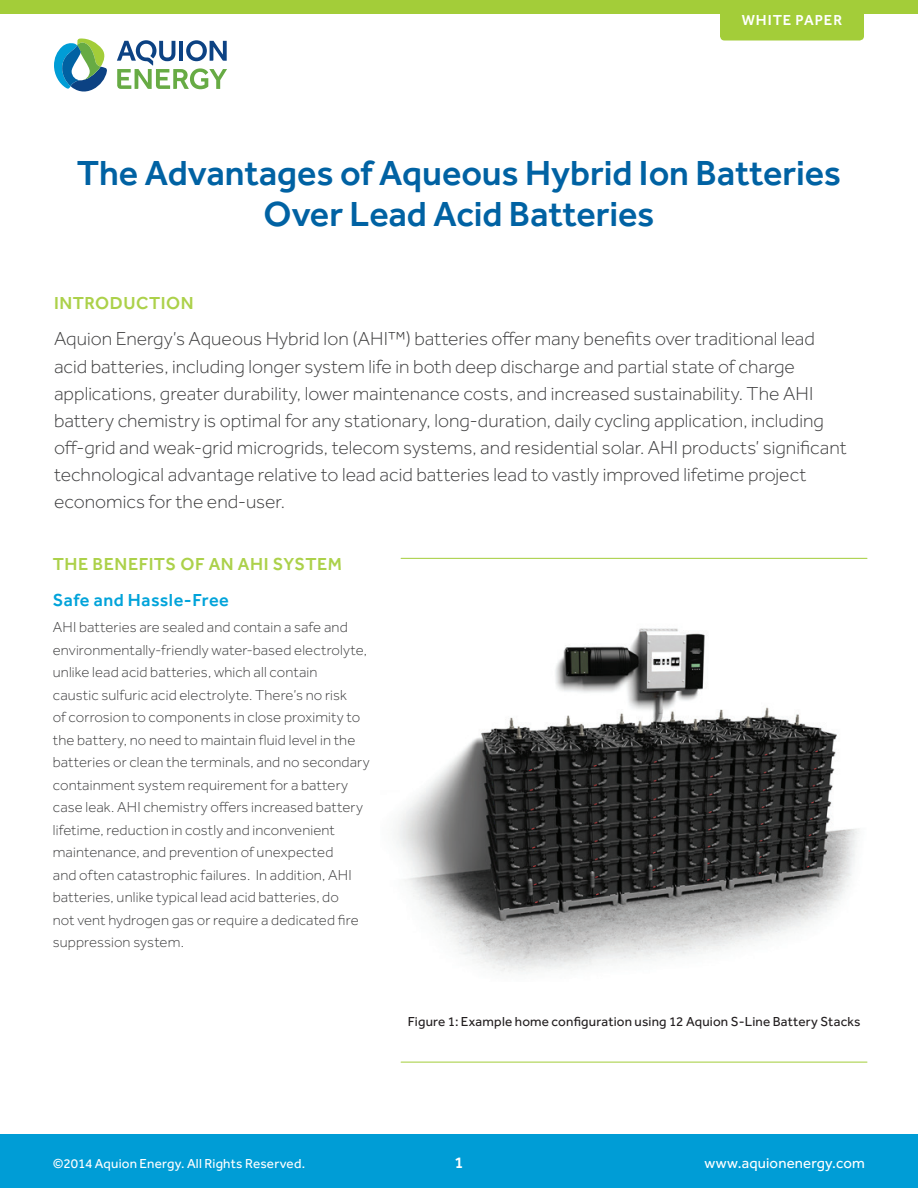
<style>
.page{position:relative;width:918px;height:1188px;background:#fff}
.page>*{position:absolute;margin:0;border:0;box-sizing:border-box;transform-origin:0 0}
.t1{font:500 36px/40.5px "Effra";letter-spacing:-.005em;color:#0062a3;text-align:center}
.t2{font:300 19.5px/27.3px "Effra";color:#3e3e3f}
.t3{font:500 18px "Effra";letter-spacing:.03em;color:#acd14a}
.t4{font:500 18px "Effra";letter-spacing:.025em;color:#00a3da}
.t5{font:500 16.5px "Effra";color:#fff}
.t6{font:300 15px/22.5px "Effra";letter-spacing:.01em;color:#3e3e3f}
.t7{font:15px "Effra";letter-spacing:.01em;color:#fff}
.t8{font:500 15px "Effra";letter-spacing:.06em;color:#fff}
.t9{font:13.5px "Effra";letter-spacing:.015em;color:#231f20}
.t10{font:13.5px "Effra";letter-spacing:.015em;color:#fff}
</style>
<div class="page">
<div style="left:0;top:1134px;width:918px;height:54px;background:#009dd6"></div>
<div style="left:0;top:0;width:918px;height:14px;background:#a3cd39"></div>
<div style="left:720px;top:14px;width:144px;height:27px;background:#a3cd39"></div>
<svg style="left:117px;top:40px;width:110px;height:49px"></svg>
<svg style="left:54px;top:38px;width:53px;height:54px"></svg>
<img style="left:397px;top:628px;width:462px;height:346px">
<hr style="left:401px;top:558px;width:466px;height:1px;background:#a3cd39">
<hr style="left:401px;top:1062px;width:466px;height:1px;background:#a3cd39">
<p class="t8" style="left:742px;top:11px;width:102px">WHITE PAPER</p>
<h1 class="t1" style="left:77px;top:152px;width:766px">The Advantages of Aqueous Hybrid Ion Batteries<br>Over Lead Acid Batteries</h1>
<p class="t3" style="left:54px;top:293px;width:141px">INTRODUCTION</p>
<p class="t2" style="left:54px;top:324px;width:794px">Aquion Energy’s Aqueous Hybrid Ion (AHI™) batteries offer many benefits over traditional lead acid batteries, including longer system life in both deep discharge and partial state of charge applications, greater durability, lower maintenance costs, and increased sustainability. The AHI battery chemistry is optimal for any stationary, long-duration, daily cycling application, including off-grid and weak-grid microgrids, telecom systems, and residential solar. AHI products’ significant technological advantage relative to lead acid batteries lead to vastly improved lifetime project economics for the end-user.</p>
<p class="t3" style="left:53px;top:554px;width:291px">THE BENEFITS OF AN AHI SYSTEM</p>
<p class="t4" style="left:53px;top:590px;width:178px">Safe and Hassle-Free</p>
<p class="t6" style="left:53px;top:616px;width:319px">AHI batteries are sealed and contain a safe and environmentally-friendly water-based electrolyte, unlike lead acid batteries, which all contain<br>caustic sulfuric acid electrolyte. There’s no risk<br>of corrosion to components in close proximity to the battery, no need to maintain fluid level in the batteries or clean the terminals, and no secondary containment system requirement for a battery case leak. AHI chemistry offers increased battery lifetime, reduction in costly and inconvenient maintenance, and prevention of unexpected<br>and often catastrophic failures. In addition, AHI batteries, unlike typical lead acid batteries, do<br>not vent hydrogen gas or require a dedicated fire suppression system.</p>
<p class="t9" style="left:408px;top:1013px;width:454px">Figure 1: Example home configuration using 12 Aquion S-Line Battery Stacks</p>
<p class="t10" style="left:53px;top:1155px;width:254px">©2014 Aquion Energy. All Rights Reserved.</p>
<p class="t5" style="left:455px;top:1152px;width:10px">1</p>
<p class="t7" style="left:704px;top:1154px;width:162px">www.aquionenergy.com</p>
</div>
